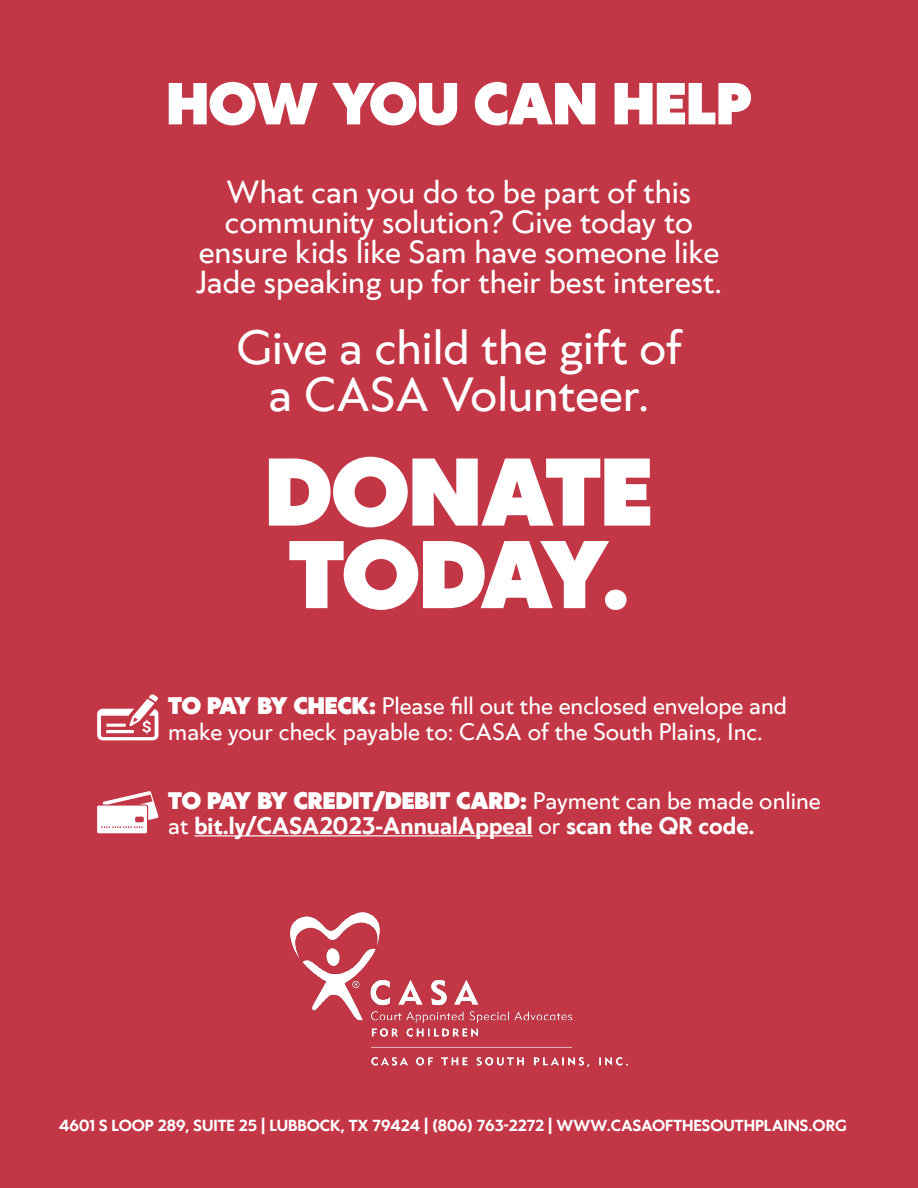
<style>
.page{position:relative;width:918px;height:1188px;background:#c33646}
.page>*{position:absolute;margin:0;border:0;box-sizing:border-box;transform-origin:0 0}
.t1{font:900 90px/82.5px "Klein";color:#fff}
.t2{font:900 55.5px "Klein";color:#fff}
.t3{font:45px/46.5px "Klein";color:#fff;text-align:center}
.t4{font:30px/30px "Klein";color:#fff;text-align:center}
.t5{font:22.5px/25.5px "Klein";color:#fff}
.t6{font:700 22.5px/25.5px "Klein";color:#fff}
.t7{font:700 15px "Klein";color:#fff}
.s1{font-weight:900}
.s2{font-weight:400}
</style>
<div class="page">
<img style="left:291px;top:913px;width:336px;height:153px">
<hr style="left:194px;top:835px;width:339px;height:1px;background:#fff">
<svg style="left:97px;top:791px;width:62px;height:42px"></svg>
<svg style="left:97px;top:694px;width:61px;height:46px"></svg>
<h2 class="t2" style="left:167px;top:62px;width:586px">HOW YOU CAN HELP</h2>
<p class="t4" style="left:196px;top:176px;width:527px">What can you do to be part of this community solution? Give today to ensure kids like Sam have someone like Jade speaking up for their best interest.</p>
<h3 class="t3" style="left:236px;top:322px;width:447px">Give a child the gift of a CASA Volunteer.</h3>
<h1 class="t1" style="left:265px;top:447px;width:389px">DONATE<br>TODAY.</h1>
<p class="t5" style="left:168px;top:692px;width:620px"><span class="s1">TO PAY BY CHECK:</span> Please fill out the enclosed envelope and make your check payable to: CASA of the South Plains, Inc.</p>
<p class="t6" style="left:168px;top:786px;width:654px"><span class="s1">TO PAY BY CREDIT/DEBIT CARD:</span> <span class="s2">Payment can be made online at</span> bit.ly/CASA2023-AnnualAppeal <span class="s2">or</span> scan the QR code.</p>
<p class="t7" style="left:59px;top:1114px;width:789px">4601 S LOOP 289, SUITE 25 | LUBBOCK, TX 79424 | (806) 763-2272 | WWW.CASAOFTHESOUTHPLAINS.ORG</p>
</div>
